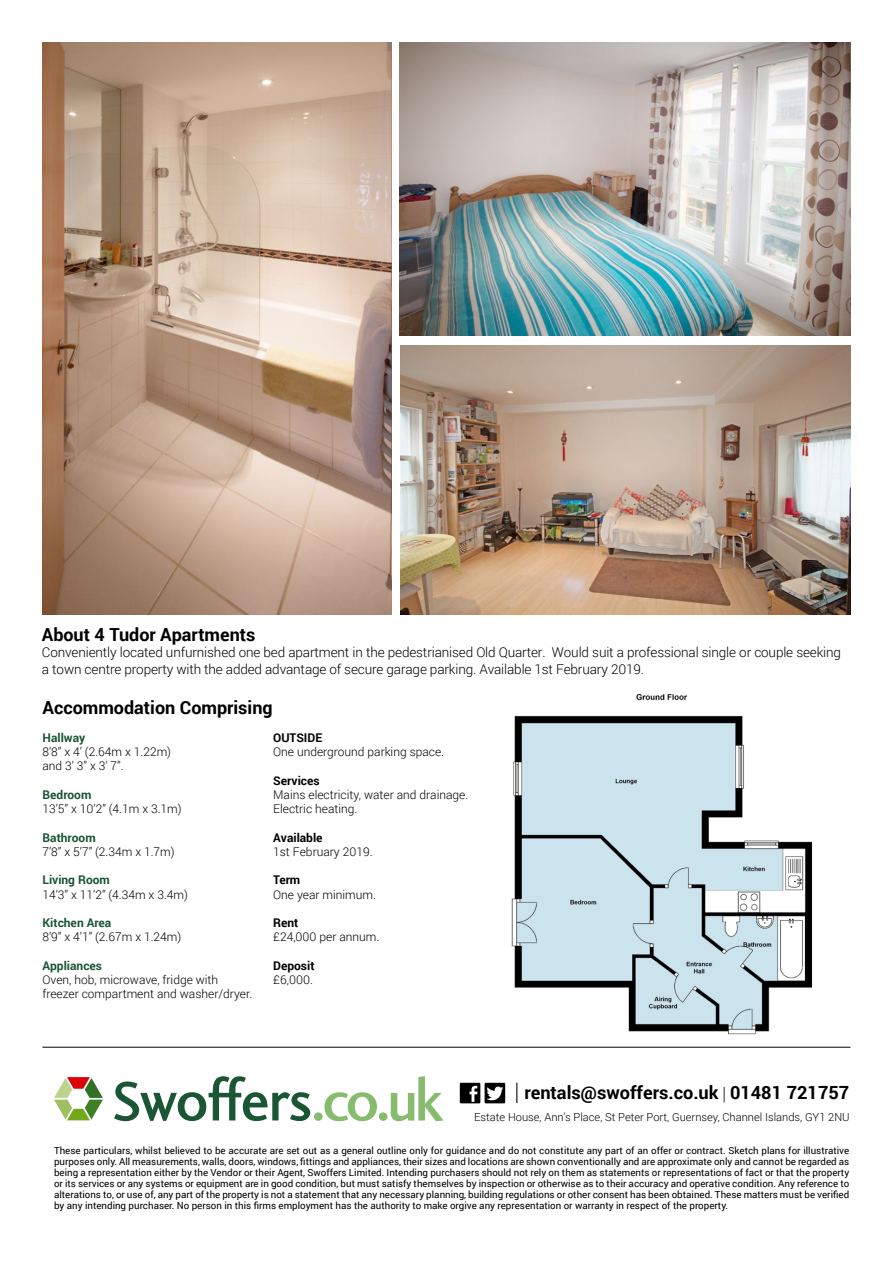
<style>
.page{position:relative;width:893px;height:1263px;background:#fff}
.page>*{position:absolute;margin:0;border:0;box-sizing:border-box;transform-origin:0 0}
.t1{font:700 18.15px "Roboto";color:#000}
.t2{font:700 18px "Roboto";color:#000}
.t3{font:300 13.5px/17.2px "Roboto";letter-spacing:-.01em;color:#000}
.t4{font:300 12px/14.2px "Roboto";color:#000}
.t5{font:700 12px "Roboto";color:#1a5534}
.t6{font:700 12px "Roboto";color:#000}
.t7{font:300 11.1px "Roboto";color:#000}
.t8{font:9.75px/10.9px "Roboto";color:#000;text-align:justify}
.s1{font-size:24px}
</style>
<div class="page">
<hr style="left:43px;top:1047px;width:807px;height:1px;background:#000">
<svg style="left:54px;top:1077px;width:49px;height:43px"></svg>
<svg style="left:114px;top:1076px;width:330px;height:45px"></svg>
<svg style="left:460px;top:1083px;width:45px;height:20px"></svg>
<img style="left:511px;top:693px;width:301px;height:342px">
<img style="left:42px;top:43px;width:349px;height:571px">
<img style="left:399px;top:43px;width:451px;height:293px">
<img style="left:400px;top:345px;width:450px;height:269px">
<h2 class="t2" style="left:42px;top:622px;width:215px">About 4 Tudor Apartments</h2>
<p class="t3" style="left:42px;top:643px;width:801px">Conveniently located unfurnished one bed apartment in the pedestrianised Old Quarter. Would suit a professional single or couple seeking a town centre property with the added advantage of secure garage parking. Available 1st February 2019.</p>
<h2 class="t2" style="left:43px;top:695px;width:232px">Accommodation Comprising</h2>
<p class="t5" style="left:43px;top:729px;width:44px">Hallway</p>
<p class="t4" style="left:43px;top:744px;width:130px">8’8” x 4’ (2.64m x 1.22m) and 3’ 3” x 3’ 7”.</p>
<p class="t5" style="left:43px;top:786px;width:50px">Bedroom</p>
<p class="t4" style="left:43px;top:801px;width:141px">13’5” x 10’2” (4.1m x 3.1m)</p>
<p class="t5" style="left:43px;top:829px;width:55px">Bathroom</p>
<p class="t4" style="left:43px;top:844px;width:134px">7’8” x 5’7” (2.34m x 1.7m)</p>
<p class="t5" style="left:43px;top:872px;width:69px">Living Room</p>
<p class="t4" style="left:43px;top:887px;width:147px">14’3” x 11’2” (4.34m x 3.4m)</p>
<p class="t5" style="left:43px;top:914px;width:70px">Kitchen Area</p>
<p class="t4" style="left:43px;top:929px;width:140px">8’9” x 4’1” (2.67m x 1.24m)</p>
<p class="t5" style="left:43px;top:957px;width:61px">Appliances</p>
<p class="t4" style="left:43px;top:972px;width:211px">Oven, hob, microwave, fridge with freezer compartment and washer/dryer.</p>
<p class="t6" style="left:273px;top:729px;width:51px">OUTSIDE</p>
<p class="t4" style="left:273px;top:744px;width:172px">One underground parking space.</p>
<p class="t6" style="left:273px;top:772px;width:48px">Services</p>
<p class="t4" style="left:273px;top:787px;width:197px">Mains electricity, water and drainage.<br>Electric heating.</p>
<p class="t6" style="left:273px;top:829px;width:51px">Available</p>
<p class="t4" style="left:273px;top:844px;width:101px">1st February 2019.</p>
<p class="t6" style="left:273px;top:872px;width:29px">Term</p>
<p class="t4" style="left:273px;top:887px;width:104px">One year minimum.</p>
<p class="t6" style="left:273px;top:914px;width:27px">Rent</p>
<p class="t4" style="left:273px;top:929px;width:108px">£24,000 per annum.</p>
<p class="t6" style="left:273px;top:957px;width:43px">Deposit</p>
<p class="t4" style="left:273px;top:972px;width:41px">£6,000.</p>
<h1 class="t1" style="left:515px;top:1079px;width:335px"><span class="s1">|</span> rentals@swoffers.co.uk | 01481 721757</h1>
<p class="t7" style="left:474px;top:1109px;width:377px">Estate House, Ann’s Place, St Peter Port, Guernsey, Channel Islands, GY1 2NU</p>
<p class="t8" style="left:54px;top:1145px;width:797px">These particulars, whilst believed to be accurate are set out as a general outline only for guidance and do not constitute any part of an offer or contract. Sketch plans for illustrative purposes only. All measurements, walls, doors, windows, fittings and appliances, their sizes and locations are shown conventionally and are approximate only and cannot be regarded as being a representation either by the Vendor or their Agent, Swoffers Limited. Intending purchasers should not rely on them as statements or representations of fact or that the property or its services or any systems or equipment are in good condition, but must satisfy themselves by inspection or otherwise as to their accuracy and operative condition. Any reference to alterations to, or use of, any part of the property is not a statement that any necessary planning, building regulations or other consent has been obtained. These matters must be verified by any intending purchaser. No person in this firms employment has the authority to make orgive any representation or warranty in respect of the property.</p>
</div>
